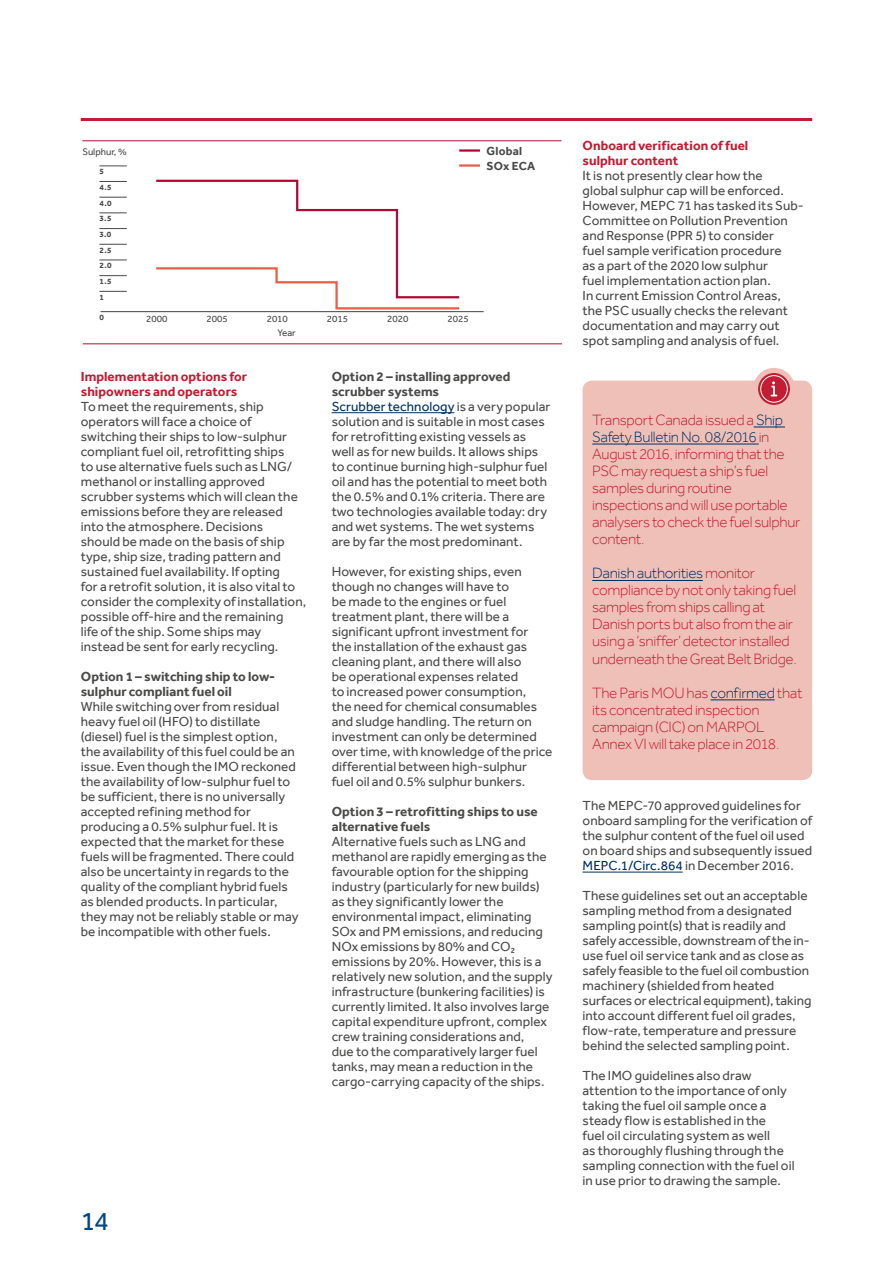
<style>
.page{position:relative;width:893px;height:1263px;background:#fff}
.page>*{position:absolute;margin:0;border:0;box-sizing:border-box;transform-origin:0 0}
.t1{font:27px "Effra";color:#004587}
.t2{font:300 15.3px/17.1px "Effra";letter-spacing:-.02em;color:#c21d32}
.t3{font:13.5px/15px "Effra";letter-spacing:.005em;color:#4a4a49}
.t4{font:700 13.5px/15px "Effra";letter-spacing:.005em;color:#4a4a49}
.t5{font:700 13.5px/15px "Effra";color:#c21d32}
.t6{font:700 12px/15px "Effra";letter-spacing:.015em;color:#4a4a49}
.t7{font:9.75px "Effra";color:#4a4948}
.t8{font:700 8.25px "Effra";color:#4a4948}
.s1{font-weight:700}
.s2{color:#002f62}
</style>
<div class="page">
<hr style="left:81px;top:118px;width:731px;height:3px;background:#c21d32">
<hr style="left:83px;top:344px;width:478px;height:1px;background:#b10933">
<hr style="left:82px;top:141px;width:479px;height:1px;background:#b10933">
<svg style="left:99px;top:291px;width:28px;height:1px"></svg>
<svg style="left:99px;top:275px;width:28px;height:1px"></svg>
<svg style="left:99px;top:244px;width:28px;height:1px"></svg>
<svg style="left:99px;top:228px;width:28px;height:1px"></svg>
<svg style="left:99px;top:213px;width:28px;height:1px"></svg>
<svg style="left:99px;top:260px;width:28px;height:1px"></svg>
<svg style="left:99px;top:197px;width:28px;height:1px"></svg>
<svg style="left:99px;top:181px;width:28px;height:1px"></svg>
<svg style="left:99px;top:166px;width:28px;height:1px"></svg>
<hr style="left:100px;top:311px;width:384px;height:1px;background:#4a4948">
<svg style="left:156px;top:179px;width:304px;height:131px"></svg>
<hr style="left:459px;top:149px;width:21px;height:3px;background:#b10933">
<hr style="left:459px;top:164px;width:21px;height:3px;background:#eb5d45">
<hr style="left:332px;top:412px;width:122px;height:1px;background:#002f62">
<hr style="left:583px;top:872px;width:100px;height:1px;background:#002f62">
<div style="left:583px;top:381px;width:229px;height:399px;background:#eec0b8;border-radius:10px"></div>
<hr style="left:754px;top:427px;width:31px;height:1px;background:#002f62">
<hr style="left:592px;top:444px;width:167px;height:1px;background:#002f62">
<hr style="left:592px;top:580px;width:111px;height:1px;background:#002f62">
<hr style="left:710px;top:699px;width:65px;height:1px;background:#002f62">
<svg style="left:755px;top:370px;width:37px;height:37px"></svg>
<div style="left:753px;top:368px;width:42px;height:42px;border:5px solid #eec0b8;border-radius:50%"></div>
<div style="left:760px;top:375px;width:28px;height:28px;border:1px solid #fff;border-radius:50%"></div>
<svg style="left:771px;top:381px;width:6px;height:15px"></svg>
<p class="t7" style="left:83px;top:146px;width:46px">Sulphur, %</p>
<p class="t8" style="left:100px;top:166px;width:6px">5</p>
<p class="t8" style="left:100px;top:182px;width:14px">4.5</p>
<p class="t8" style="left:100px;top:198px;width:13px">4.0</p>
<p class="t8" style="left:100px;top:213px;width:13px">3.5</p>
<p class="t8" style="left:100px;top:229px;width:13px">3.0</p>
<p class="t8" style="left:100px;top:245px;width:14px">2.5</p>
<p class="t8" style="left:100px;top:261px;width:13px">2.0</p>
<p class="t8" style="left:100px;top:276px;width:14px">1.5</p>
<p class="t8" style="left:100px;top:292px;width:6px">1</p>
<p class="t8" style="left:100px;top:312px;width:6px">0</p>
<p class="t7" style="left:146px;top:313px;width:23px">2000</p>
<p class="t6" style="left:487px;top:143px;width:50px">Global<br>SOx ECA</p>
<p class="t7" style="left:206px;top:313px;width:23px">2005</p>
<p class="t7" style="left:267px;top:313px;width:23px">2010</p>
<p class="t7" style="left:327px;top:313px;width:23px">2015</p>
<p class="t7" style="left:387px;top:313px;width:23px">2020</p>
<p class="t7" style="left:447px;top:313px;width:23px">2025</p>
<p class="t7" style="left:277px;top:327px;width:20px">Year</p>
<p class="t5" style="left:81px;top:368px;width:168px">Implementation options for shipowners and operators</p>
<p class="t3" style="left:81px;top:399px;width:227px">To meet the requirements, ship operators will face a choice of switching their ships to low-sulphur compliant fuel oil, retrofitting ships<br>to use alternative fuels such as LNG/ methanol or installing approved scrubber systems which will clean the emissions before they are released into the atmosphere. Decisions<br>should be made on the basis of ship type, ship size, trading pattern and sustained fuel availability. If opting<br>for a retrofit solution, it is also vital to consider the complexity of installation, possible off-hire and the remaining<br>life of the ship. Some ships may instead be sent for early recycling.</p>
<p class="t4" style="left:81px;top:668px;width:196px">Option 1 – switching ship to low&shy;sulphur compliant fuel oil</p>
<p class="t3" style="left:81px;top:698px;width:219px">While switching over from residual heavy fuel oil (HFO) to distillate (diesel) fuel is the simplest option, the availability of this fuel could be an issue. Even though the IMO reckoned the availability of low-sulphur fuel to be sufficient, there is no universally accepted refining method for producing a 0.5% sulphur fuel. It is expected that the market for these fuels will be fragmented. There could also be uncertainty in regards to the quality of the compliant hybrid fuels as blended products. In particular, they may not be reliably stable or may be incompatible with other fuels.</p>
<p class="t3" style="left:332px;top:369px;width:220px"><span class="s1">Option 2 – installing approved scrubber systems<br></span><span class="s2">Scrubber technology</span> is a very popular solution and is suitable in most cases for retrofitting existing vessels as well as for new builds. It allows ships to continue burning high-sulphur fuel oil and has the potential to meet both the 0.5% and 0.1% criteria. There are two technologies available today: dry and wet systems. The wet systems are by far the most predominant.</p>
<p class="t3" style="left:332px;top:564px;width:222px">However, for existing ships, even though no changes will have to<br>be made to the engines or fuel treatment plant, there will be a significant upfront investment for<br>the installation of the exhaust gas cleaning plant, and there will also<br>be operational expenses related<br>to increased power consumption,<br>the need for chemical consumables and sludge handling. The return on investment can only be determined over time, with knowledge of the price differential between high-sulphur fuel oil and 0.5% sulphur bunkers.</p>
<p class="t4" style="left:332px;top:803px;width:208px">Option 3 – retrofitting ships to use alternative fuels</p>
<p class="t3" style="left:332px;top:833px;width:222px">Alternative fuels such as LNG and methanol are rapidly emerging as the favourable option for the shipping industry (particularly for new builds) as they significantly lower the environmental impact, eliminating SOx and PM emissions, and reducing NOx emissions by 80% and CO<sub>2 </sub>emissions by 20%. However, this is a relatively new solution, and the supply infrastructure (bunkering facilities) is currently limited. It also involves large capital expenditure upfront, complex crew training considerations and,<br>due to the comparatively larger fuel tanks, may mean a reduction in the cargo-carrying capacity of the ships.</p>
<h1 class="t1" style="left:81px;top:1205px;width:30px">14</h1>
<p class="t5" style="left:583px;top:138px;width:167px">Onboard verification of fuel sulphur content</p>
<p class="t3" style="left:583px;top:168px;width:223px">It is not presently clear how the<br>global sulphur cap will be enforced.<br>However, MEPC 71 has tasked its Sub-Committee on Pollution Prevention and Response (PPR 5) to consider<br>fuel sample verification procedure<br>as a part of the 2020 low sulphur<br>fuel implementation action plan.<br>In current Emission Control Areas, the PSC usually checks the relevant documentation and may carry out spot sampling and analysis of fuel.</p>
<p class="t2" style="left:592px;top:411px;width:210px">Transport Canada issued a <span class="s2">Ship<br>Safety Bulletin No. 08/2016</span> in<br>August 2016, informing that the<br>PSC may request a ship’s fuel samples during routine inspections and will use portable analysers to check the fuel sulphur content.</p>
<p class="t2" style="left:592px;top:564px;width:206px"><span class="s2">Danish authorities</span> monitor compliance by not only taking fuel samples from ships calling at<br>Danish ports but also from the air using a ‘sniffer’ detector installed underneath the Great Belt Bridge.</p>
<p class="t2" style="left:592px;top:684px;width:212px">The Paris MOU has <span class="s2">confirmed</span> that its concentrated inspection campaign (CIC) on MARPOL<br>Annex VI will take place in 2018.</p>
<p class="t3" style="left:583px;top:798px;width:231px">The MEPC-70 approved guidelines for onboard sampling for the verification of the sulphur content of the fuel oil used on board ships and subsequently issued <span class="s2">MEPC.1/Circ.864</span> in December 2016.</p>
<p class="t3" style="left:583px;top:888px;width:230px">These guidelines set out an acceptable sampling method from a designated sampling point(s) that is readily and safely accessible, downstream of the in&shy;use fuel oil service tank and as close as safely feasible to the fuel oil combustion machinery (shielded from heated surfaces or electrical equipment), taking into account different fuel oil grades, flow-rate, temperature and pressure behind the selected sampling point.</p>
<p class="t3" style="left:583px;top:1068px;width:214px">The IMO guidelines also draw attention to the importance of only taking the fuel oil sample once a steady flow is established in the<br>fuel oil circulating system as well<br>as thoroughly flushing through the sampling connection with the fuel oil in use prior to drawing the sample.</p>
</div>
